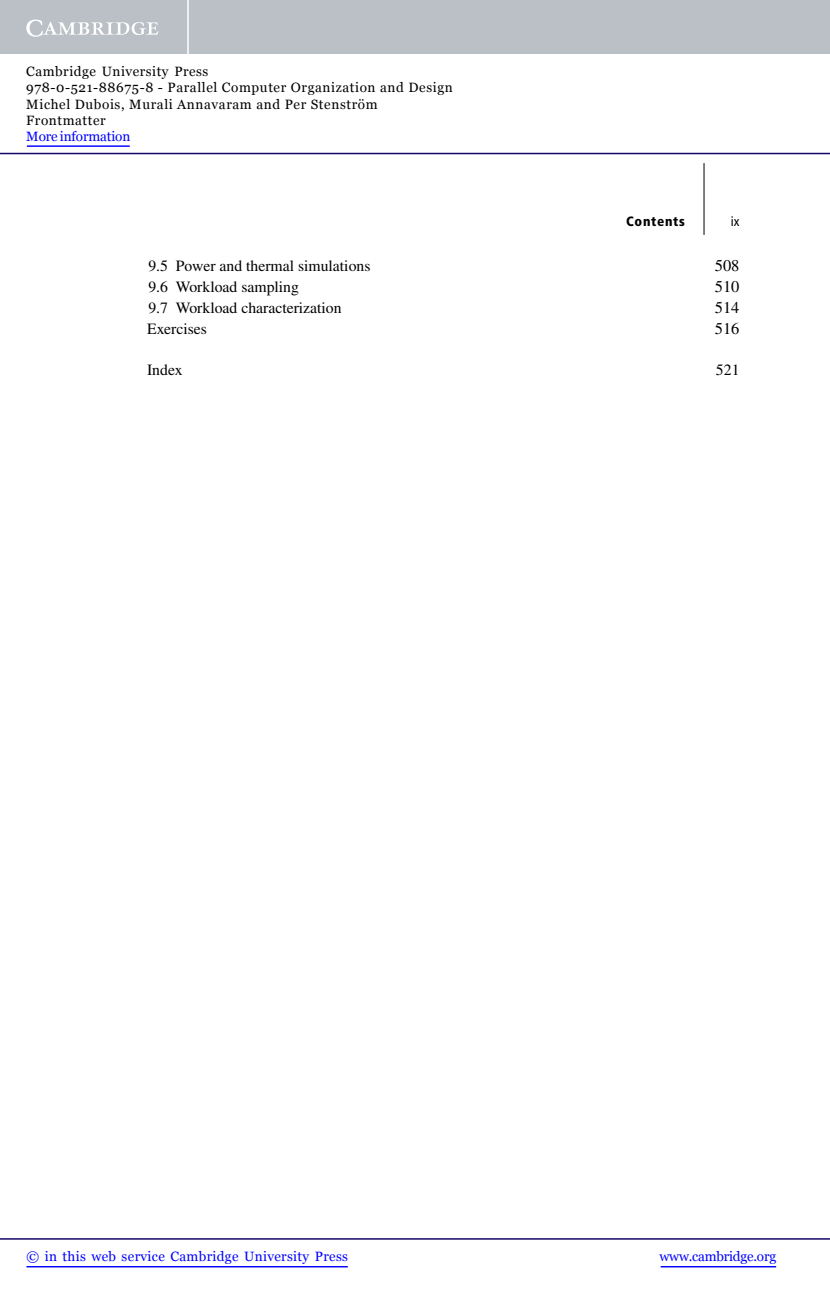
<style>
.page{position:relative;width:830px;height:1290px;background:#fff}
.page>*{position:absolute;margin:0;border:0;box-sizing:border-box;transform-origin:0 0}
.t1{font:16.5px "Times";color:#000}
.t2{font:15.75px "Times";color:#000}
.t3{font:13.5px/16.2px "Georgia";letter-spacing:.045em;color:#000}
.t4{font:13.5px "Georgia";letter-spacing:.025em;color:#00f}
.t5{font:13.5px "Georgia";letter-spacing:-.015em;color:#00f}
.t6{font:13.5px "Georgia";letter-spacing:-.01em;color:#00f}
.t7{font:900 condensed 13.5px "Frutiger";letter-spacing:.05em;color:#000}
.t8{font:condensed 13.5px "Frutiger";color:#000}
</style>
<div class="page">
<hr style="left:703px;top:163px;width:1px;height:72px;background:#000">
<div style="left:0;top:0;width:829px;height:54px;background:#bac0c6"></div>
<svg style="left:26px;top:20px;width:132px;height:17px"></svg>
<hr style="left:187px;top:0;width:2px;height:54px;background:#fff">
<hr style="left:0;top:153px;width:829px;height:1px;background:#150666">
<hr style="left:27px;top:145px;width:103px;height:2px;background:#00f">
<hr style="left:660px;top:1265px;width:115px;height:2px;background:#00f">
<hr style="left:0;top:1237px;width:829px;height:2px;background:#150666">
<hr style="left:26px;top:1265px;width:321px;height:2px;background:#00f">
<p class="t3" style="left:26px;top:64px;width:428px">Cambridge University Press<br>978-0-521-88675-8 - Parallel Computer Organization and Design Michel Dubois, Murali Annavaram and Per Stenström Frontmatter</p>
<p class="t6" style="left:26px;top:128px;width:105px">More information</p>
<p class="t7" style="left:626px;top:216px;width:60px">Contents</p>
<p class="t8" style="left:730px;top:216px;width:10px">ix</p>
<p class="t2" style="left:148px;top:260px;width:223px">9.5 Power and thermal simulations</p>
<p class="t1" style="left:714px;top:259px;width:26px">508</p>
<p class="t2" style="left:148px;top:280px;width:152px">9.6 Workload sampling</p>
<p class="t1" style="left:714px;top:280px;width:26px">510</p>
<p class="t2" style="left:148px;top:301px;width:195px">9.7 Workload characterization</p>
<p class="t1" style="left:714px;top:301px;width:26px">514</p>
<p class="t2" style="left:147px;top:322px;width:61px">Exercises</p>
<p class="t1" style="left:714px;top:322px;width:26px">516</p>
<p class="t2" style="left:147px;top:364px;width:37px">Index</p>
<p class="t2" style="left:715px;top:364px;width:25px">521</p>
<p class="t4" style="left:26px;top:1247px;width:323px">© in this web service Cambridge University Press</p>
<p class="t5" style="left:659px;top:1247px;width:118px">www.cambridge.org</p>
</div>
